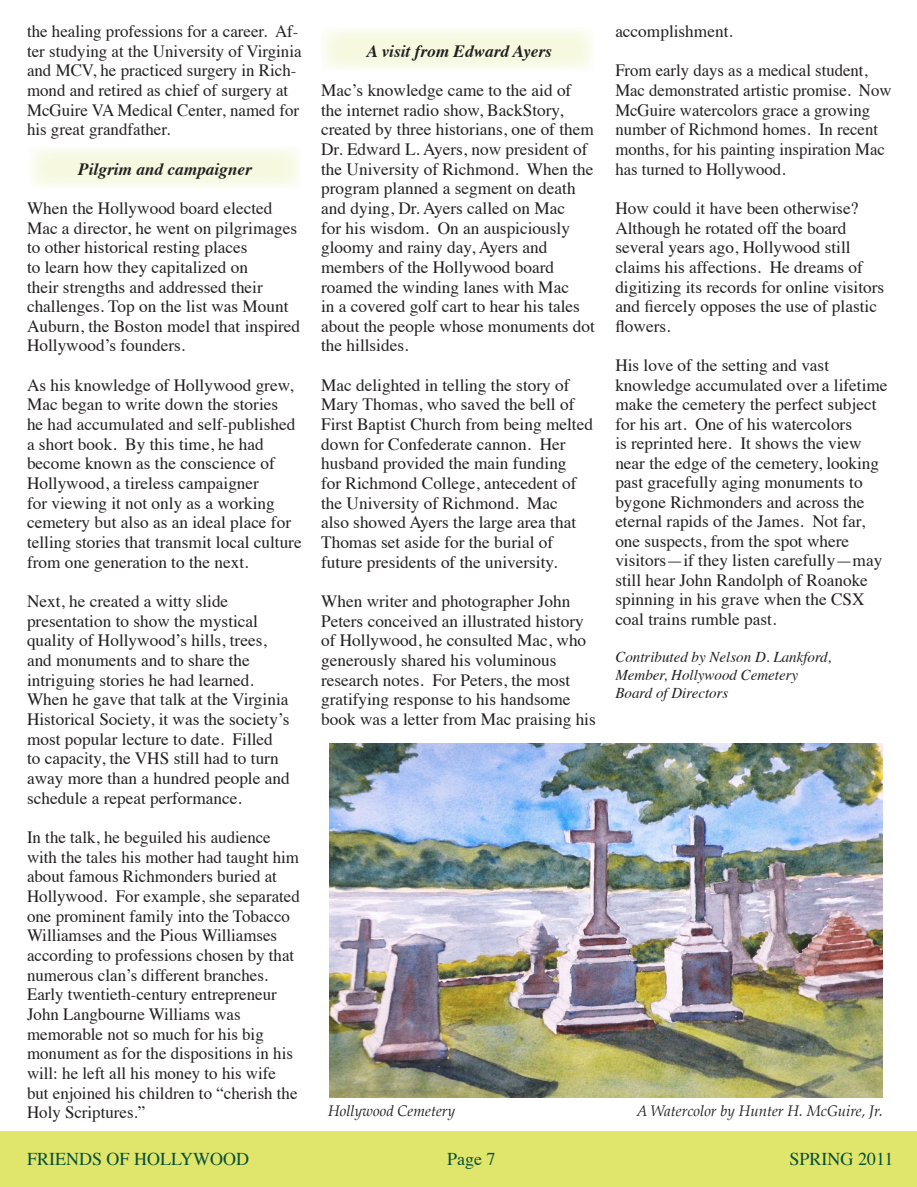
<style>
.page{position:relative;width:917px;height:1187px;background:#fff}
.page>*{position:absolute;margin:0;border:0;box-sizing:border-box;transform-origin:0 0}
.t1{font:18px "Times";color:#075137}
.t2{font:17.25px/19.6px "Times";color:#231f20}
.t3{font:italic 700 17.25px "Times";color:#231f20}
.t4{font:italic 15px "Times";color:#231f20}
.t5{font:italic 15px "Palatino";color:#231f20}
</style>
<div class="page">
<div style="left:29px;top:146px;width:273px;height:42px;background:#f6f9e0"></div>
<div style="left:0;top:1131px;width:916px;height:55px;background:#e0e56c"></div>
<svg style="left:323px;top:29px;width:269px;height:40px;background:#f7f9e5"></svg>
<img style="left:329px;top:743px;width:553px;height:354px">
<p class="t2" style="left:27px;top:20px;width:276px">the healing professions for a career. Af&shy;ter studying at the University of Virginia and MCV, he practiced surgery in Rich&shy;mond and retired as chief of surgery at McGuire VA Medical Center, named for his great grandfather.</p>
<p class="t3" style="left:78px;top:152px;width:175px">Pilgrim and campaigner</p>
<p class="t2" style="left:27px;top:197px;width:275px">When the Hollywood board elected Mac a director, he went on pilgrimages to other historical resting places<br>to learn how they capitalized on<br>their strengths and addressed their challenges. Top on the list was Mount Auburn, the Boston model that inspired Hollywood’s founders.</p>
<p class="t2" style="left:27px;top:374px;width:276px">As his knowledge of Hollywood grew, Mac began to write down the stories<br>he had accumulated and self-published a short book. By this time, he had become known as the conscience of Hollywood, a tireless campaigner<br>for viewing it not only as a working cemetery but also as an ideal place for telling stories that transmit local culture from one generation to the next.</p>
<p class="t2" style="left:27px;top:590px;width:264px">Next, he created a witty slide presentation to show the mystical quality of Hollywood’s hills, trees, and monuments and to share the intriguing stories he had learned.<br>When he gave that talk at the Virginia Historical Society, it was the society’s most popular lecture to date. Filled to capacity, the VHS still had to turn away more than a hundred people and schedule a repeat performance.</p>
<p class="t2" style="left:27px;top:825px;width:274px">In the talk, he beguiled his audience with the tales his mother had taught him about famous Richmonders buried at Hollywood. For example, she separated one prominent family into the Tobacco Williamses and the Pious Williamses according to professions chosen by that numerous clan’s different branches.<br>Early twentieth-century entrepreneur John Langbourne Williams was memorable not so much for his big monument as for the dispositions in his will: he left all his money to his wife but enjoined his children to “cherish the Holy Scriptures.”</p>
<p class="t3" style="left:367px;top:35px;width:186px">A visit from Edward Ayers</p>
<p class="t2" style="left:321px;top:79px;width:275px">Mac’s knowledge came to the aid of the internet radio show, BackStory, created by three historians, one of them Dr. Edward L. Ayers, now president of the University of Richmond. When the program planned a segment on death and dying, Dr. Ayers called on Mac<br>for his wisdom. On an auspiciously gloomy and rainy day, Ayers and members of the Hollywood board roamed the winding lanes with Mac<br>in a covered golf cart to hear his tales about the people whose monuments dot the hillsides.</p>
<p class="t2" style="left:321px;top:374px;width:273px">Mac delighted in telling the story of Mary Thomas, who saved the bell of First Baptist Church from being melted down for Confederate cannon. Her husband provided the main funding<br>for Richmond College, antecedent of the University of Richmond. Mac<br>also showed Ayers the large area that Thomas set aside for the burial of future presidents of the university.</p>
<p class="t2" style="left:321px;top:590px;width:276px">When writer and photographer John Peters conceived an illustrated history of Hollywood, he consulted Mac, who generously shared his voluminous research notes. For Peters, the most gratifying response to his handsome book was a letter from Mac praising his</p>
<p class="t2" style="left:615px;top:20px;width:119px">accomplishment.</p>
<p class="t2" style="left:615px;top:59px;width:278px">From early days as a medical student, Mac demonstrated artistic promise. Now McGuire watercolors grace a growing number of Richmond homes. In recent months, for his painting inspiration Mac has turned to Hollywood.</p>
<p class="t2" style="left:615px;top:197px;width:270px">How could it have been otherwise?<br>Although he rotated off the board several years ago, Hollywood still claims his affections. He dreams of digitizing its records for online visitors and fiercely opposes the use of plastic flowers.</p>
<p class="t2" style="left:615px;top:354px;width:274px">His love of the setting and vast knowledge accumulated over a lifetime make the cemetery the perfect subject for his art. One of his watercolors<br>is reprinted here. It shows the view near the edge of the cemetery, looking past gracefully aging monuments to bygone Richmonders and across the eternal rapids of the James. Not far, one suspects, from the spot where visitors—if they listen carefully—may still hear John Randolph of Roanoke spinning in his grave when the CSX coal trains rumble past.</p>
<p class="t4" style="left:615px;top:644px;width:218px">Contributed by Nelson D. Lankford,</p>
<p class="t4" style="left:615px;top:662px;width:184px">Member, Hollywood Cemetery</p>
<p class="t4" style="left:615px;top:680px;width:115px">Board of Directors</p>
<p class="t5" style="left:328px;top:1098px;width:129px">Hollywood Cemetery</p>
<p class="t5" style="left:636px;top:1098px;width:248px">A Watercolor by Hunter H. McGuire, Jr.</p>
<p class="t1" style="left:27px;top:1142px;width:224px">FRIENDS OF HOLLYWOOD</p>
<p class="t1" style="left:447px;top:1142px;width:50px">Page 7</p>
<p class="t1" style="left:789px;top:1142px;width:105px">SPRING 2011</p>
</div>
